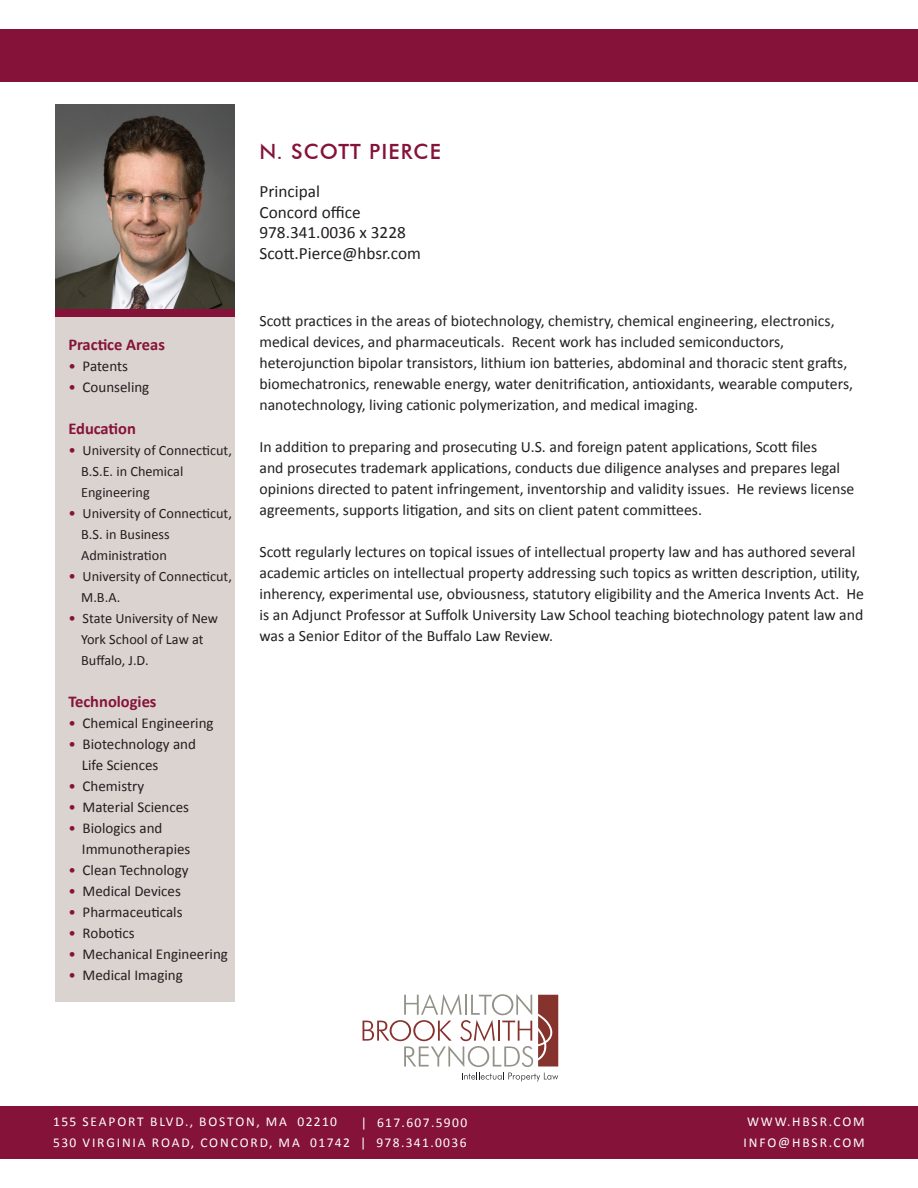
<style>
.page{position:relative;width:918px;height:1188px;background:#fff}
.page>*{position:absolute;margin:0;border:0;box-sizing:border-box;transform-origin:0 0}
.t1{font:500 21px "Futura BT";letter-spacing:.05em;color:#851339}
.t2{font:17.25px "Calibri";color:#231f20}
.t3{font:700 16.5px "Calibri";color:#851339}
.t4{font:15.75px/21px "Calibri";color:#231f20}
.t5{font:15px/21px "Calibri";color:#231f20}
.t6{font:14.25px/21px "Calibri";color:#231f20}
.t7{font:13.5px "Calibri";letter-spacing:.13em;color:#fff}
.t8{font:13.5px "Calibri";letter-spacing:.1em;color:#fff}
.s1{color:#851339}
.s2{font-size:15px;color:#851339}
</style>
<div class="page">
<svg style="left:363px;top:994px;width:195px;height:87px"></svg>
<div style="left:0;top:29px;width:918px;height:52px;background:#851339"></div>
<div style="left:0;top:1107px;width:918px;height:52px;background:#851339"></div>
<img style="left:55px;top:104px;width:180px;height:205px">
<div style="left:55px;top:317px;width:180px;height:684px;background:#dbd3cf"></div>
<div style="left:55px;top:309px;width:180px;height:8px;background:#851339"></div>
<p class="t1" style="left:260px;top:139px;width:183px">N. SCOTT PIERCE</p>
<p class="t3" style="left:68px;top:334px;width:98px">Practice Areas</p>
<p class="t5" style="left:68px;top:355px;width:61px"><span class="s1">•</span> Patents</p>
<p class="t5" style="left:68px;top:376px;width:83px"><span class="s1">•</span> Counseling</p>
<p class="t3" style="left:68px;top:418px;width:69px">Education</p>
<p class="t6" style="left:81px;top:440px;width:152px;text-indent:-13px"><span class="s2">•</span> University of Connecticut,<br>B.S.E. in Chemical<br>Engineering</p>
<p class="t6" style="left:81px;top:503px;width:152px;text-indent:-13px"><span class="s2">•</span> University of Connecticut,<br>B.S. in Business<br>Administration</p>
<p class="t6" style="left:81px;top:566px;width:152px;text-indent:-13px"><span class="s2">•</span> University of Connecticut,<br>M.B.A.</p>
<p class="t6" style="left:81px;top:608px;width:138px;text-indent:-13px"><span class="s2">•</span> State University of New<br>York School of Law at<br>Buffalo, J.D.</p>
<p class="t3" style="left:68px;top:691px;width:90px">Technologies</p>
<p class="t5" style="left:68px;top:712px;width:147px"><span class="s1">•</span> Chemical Engineering</p>
<p class="t5" style="left:82px;top:733px;width:116px;text-indent:-14px"><span class="s1">•</span> Biotechnology and<br>Life Sciences</p>
<p class="t5" style="left:68px;top:775px;width:77px"><span class="s1">•</span> Chemistry</p>
<p class="t5" style="left:68px;top:796px;width:122px"><span class="s1">•</span> Material Sciences</p>
<p class="t5" style="left:82px;top:817px;width:110px;text-indent:-14px"><span class="s1">•</span> Biologics and<br>Immunotherapies</p>
<p class="t5" style="left:68px;top:859px;width:122px"><span class="s1">•</span> Clean Technology</p>
<p class="t5" style="left:68px;top:880px;width:114px"><span class="s1">•</span> Medical Devices</p>
<p class="t5" style="left:68px;top:901px;width:116px"><span class="s1">•</span> Pharmaceuticals</p>
<p class="t5" style="left:68px;top:922px;width:68px"><span class="s1">•</span> Robotics</p>
<p class="t5" style="left:68px;top:943px;width:161px"><span class="s1">•</span> Mechanical Engineering</p>
<p class="t5" style="left:68px;top:964px;width:116px"><span class="s1">•</span> Medical Imaging</p>
<p class="t2" style="left:260px;top:180px;width:62px">Principal</p>
<p class="t2" style="left:260px;top:201px;width:103px">Concord office</p>
<p class="t2" style="left:260px;top:222px;width:148px">978.341.0036 x 3228</p>
<p class="t2" style="left:260px;top:242px;width:163px">Scott.Pierce@hbsr.com</p>
<p class="t4" style="left:260px;top:310px;width:577px">Scott practices in the areas of biotechnology, chemistry, chemical engineering, electronics, medical devices, and pharmaceuticals. Recent work has included semiconductors,</p>
<p class="t4" style="left:260px;top:352px;width:595px">heterojunction bipolar transistors, lithium ion batteries, abdominal and thoracic stent grafts, biomechatronics, renewable energy, water denitrification, antioxidants, wearable computers, nanotechnology, living cationic polymerization, and medical imaging.</p>
<p class="t4" style="left:260px;top:436px;width:596px">In addition to preparing and prosecuting U.S. and foreign patent applications, Scott files<br>and prosecutes trademark applications, conducts due diligence analyses and prepares legal opinions directed to patent infringement, inventorship and validity issues. He reviews license agreements, supports litigation, and sits on client patent committees.</p>
<p class="t4" style="left:260px;top:541px;width:606px">Scott regularly lectures on topical issues of intellectual property law and has authored several academic articles on intellectual property addressing such topics as written description, utility, inherency, experimental use, obviousness, statutory eligibility and the America Invents Act. He is an Adjunct Professor at Suffolk University Law School teaching biotechnology patent law and was a Senior Editor of the Buffalo Law Review.</p>
<p class="t8" style="left:361px;top:1114px;width:108px">| 617.607.5900</p>
<p class="t7" style="left:53px;top:1113px;width:285px">155 SEAPORT BLVD., BOSTON, MA 02210</p>
<p class="t7" style="left:53px;top:1134px;width:415px">530 VIRGINIA ROAD, CONCORD, MA 01742 | 978.341.0036</p>
<p class="t7" style="left:747px;top:1113px;width:119px">WWW.HBSR.COM</p>
<p class="t7" style="left:744px;top:1134px;width:123px">INFO@HBSR.COM</p>
</div>
